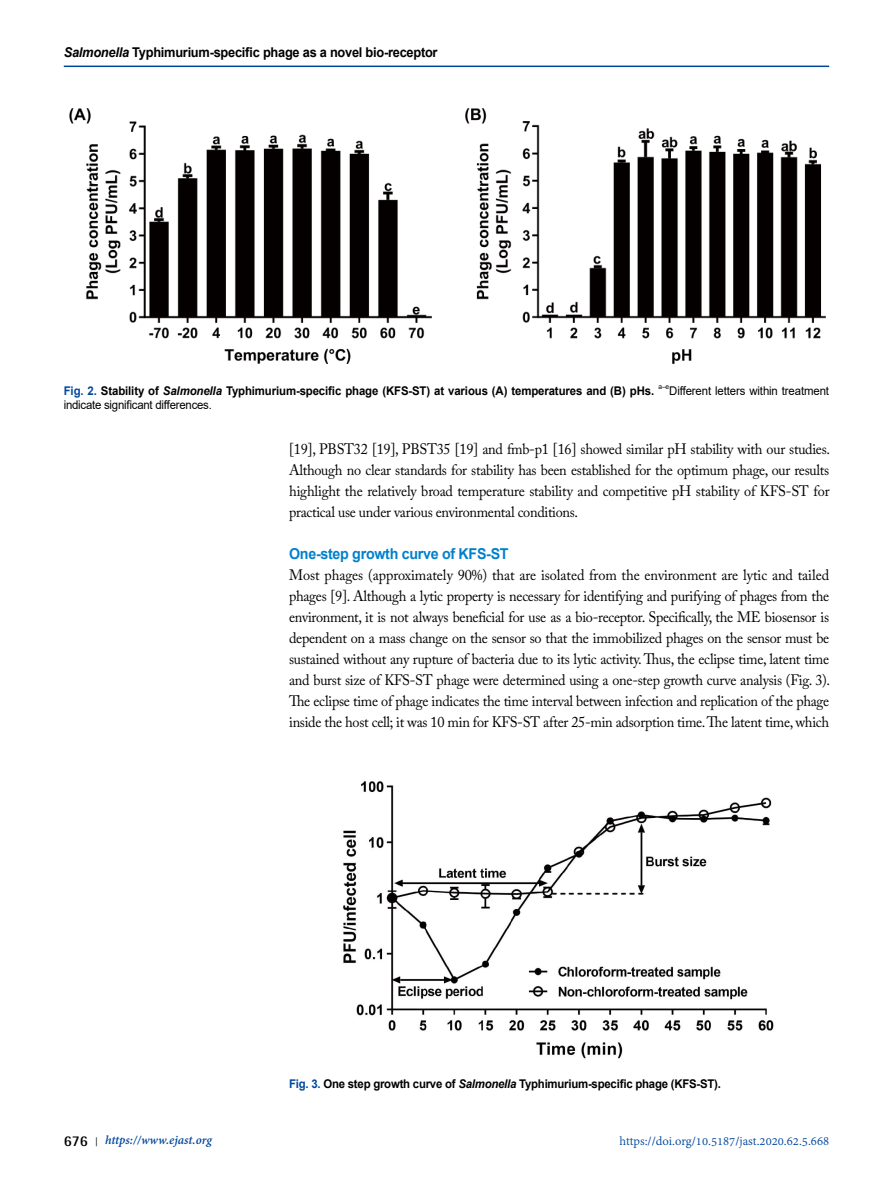
<style>
.page{position:relative;width:893px;height:1191px;background:#fff}
.page>*{position:absolute;margin:0;border:0;box-sizing:border-box;transform-origin:0 0}
.t1{font:15px/21px "Adobe Caslon Pro";letter-spacing:-.02em;color:#000;text-align:justify;scale:.95 1}
.t2{font:700 15px "Arial";letter-spacing:-.02em;color:#0081cc;scale:.95 1}
.t3{font:700 13.5px "Arial";letter-spacing:-.02em;color:#000;scale:.95 1}
.t4{font:13.5px "Adobe Devanagari";color:#00479d}
.t5{font:italic 700 13.5px "Adobe Devanagari";color:#00479d}
.t6{font:700 12px "Arial";letter-spacing:-.01em;color:#000;scale:.95 1}
.t7{font:12px "Arial";letter-spacing:-.01em;color:#000;scale:.95 1}
.t8{font:7.05px "Arial";color:#000;scale:.95 1}
.s1{font-style:italic}
.s2{color:#00479d}
.s3{font-family:"Rotis Semi Sans Std";font-style:normal;font-size:15px;color:#000}
.s4{font-family:"Shonar Bangla";font-style:normal;font-size:12px;color:#000}
</style>
<div class="page">
<hr style="left:64px;top:66px;width:765px;height:1px;background:#00479d">
<img style="left:69px;top:108px;width:757px;height:256px">
<img style="left:343px;top:781px;width:431px;height:278px">
<p class="t3" style="left:64px;top:42px;width:395px"><span class="s1">Salmonella</span> Typhimurium-specific phage as a novel bio-receptor</p>
<p class="t6" style="left:64px;top:382px;width:623px"><span class="s2">Fig. 2.</span> Stability of <span class="s1">Salmonella</span> Typhimurium-specific phage (KFS-ST) at various (A) temperatures and (B) pHs.</p>
<p class="t8" style="left:658px;top:382px;width:13px">a–e</p>
<p class="t7" style="left:669px;top:382px;width:170px">Different letters within treatment</p>
<p class="t7" style="left:64px;top:397px;width:157px">indicate significant differences.</p>
<p class="t1" style="left:289px;top:438px;width:571px">[19], PBST32 [19], PBST35 [19] and fmb-p1 [16] showed similar pH stability with our studies.<br>Although no clear standards for stability has been established for the optimum phage, our results highlight the relatively broad temperature stability and competitive pH stability of KFS-ST for practical use under various environmental conditions.</p>
<p class="t2" style="left:289px;top:543px;width:233px">One-step growth curve of KFS-ST</p>
<p class="t1" style="left:289px;top:564px;width:571px">Most phages (approximately 90%) that are isolated from the environment are lytic and tailed phages [9]. Although a lytic property is necessary for identifying and purifying of phages from the environment, it is not always beneficial for use as a bio-receptor. Specifically, the ME biosensor is dependent on a mass change on the sensor so that the immobilized phages on the sensor must be sustained without any rupture of bacteria due to its lytic activity. Thus, the eclipse time, latent time and burst size of KFS-ST phage were determined using a one-step growth curve analysis (Fig. 3).<br>The eclipse time of phage indicates the time interval between infection and replication of the phage inside the host cell; it was 10 min for KFS-ST after 25-min adsorption time. The latent time, which</p>
<p class="t6" style="left:289px;top:1075px;width:456px"><span class="s2">Fig. 3.</span> One step growth curve of <span class="s1">Salmonella</span> Typhimurium-specific phage (KFS-ST).</p>
<p class="t5" style="left:64px;top:1132px;width:150px"><span class="s3">676</span> <span class="s4">|</span> https://www.ejast.org</p>
<p class="t4" style="left:620px;top:1133px;width:211px">https://doi.org/10.5187/jast.2020.62.5.668</p>
</div>
